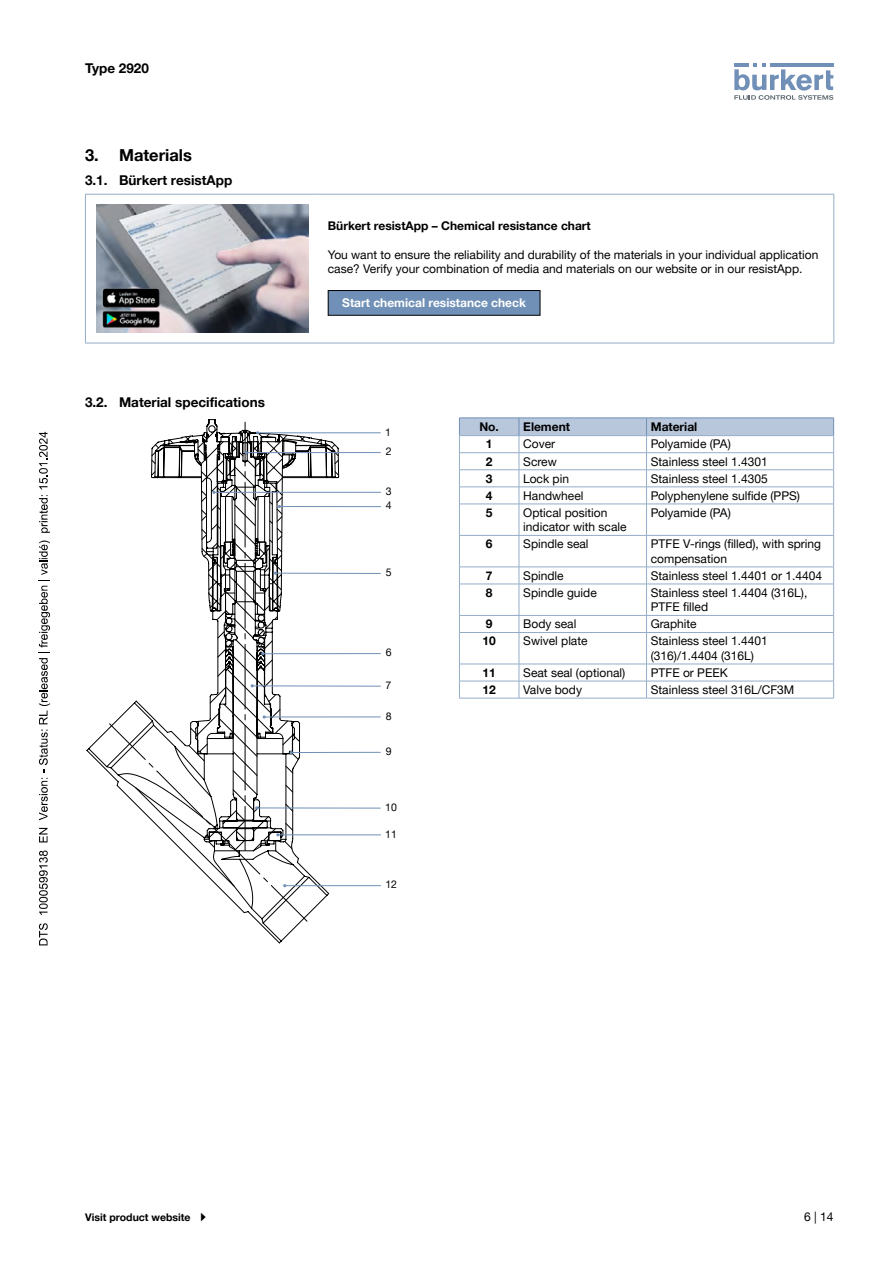
<style>
.page{position:relative;width:893px;height:1263px;background:#fff}
.page>*{position:absolute;margin:0;border:0;box-sizing:border-box;transform-origin:0 0}
.t1{font:700 16.5px "Helvetica Neue LTW1 G";color:#000}
.t2{font:700 13.5px "Helvetica Neue LTW1 G";color:#000}
.t3{font:12px/14.4px "Helvetica Neue LTW1 G";color:#000}
.t4{font:700 12px "Helvetica Neue LTW1 G";color:#000}
.t5{font:700 12px "Helvetica Neue LTW1 G";color:#fff}
.t6{font:700 10.5px "Helvetica Neue LTW1 G";color:#000}
.t7{font:10.5px/19.6px "Helvetica Neue LTW1 G";color:#000}
</style>
<div class="page">
<svg style="left:734px;top:63px;width:99px;height:37px"></svg>
<hr style="left:85px;top:194px;width:234px;height:1px;background:#94acc9">
<hr style="left:85px;top:195px;width:1px;height:148px;background:#94acc9">
<hr style="left:319px;top:194px;width:515px;height:1px;background:#94acc9">
<hr style="left:833px;top:195px;width:1px;height:148px;background:#94acc9">
<hr style="left:85px;top:343px;width:234px;height:1px;background:#94acc9">
<hr style="left:319px;top:343px;width:515px;height:1px;background:#94acc9">
<img style="left:96px;top:205px;width:213px;height:127px">
<div style="left:328px;top:290px;width:212px;height:25px;background:#7090b7"></div>
<div style="left:328px;top:290px;width:212px;height:26px;border:1px solid #000"></div>
<svg style="left:86px;top:433px;width:253px;height:511px"></svg>
<svg style="left:208px;top:419px;width:128px;height:425px"></svg>
<svg style="left:109px;top:422px;width:199px;height:500px"></svg>
<hr style="left:258px;top:432px;width:122px;height:1px;background:#7090b7">
<hr style="left:246px;top:452px;width:134px;height:1px;background:#7090b7">
<hr style="left:214px;top:492px;width:167px;height:1px;background:#7090b7">
<hr style="left:279px;top:506px;width:102px;height:1px;background:#7090b7">
<hr style="left:275px;top:573px;width:105px;height:1px;background:#7090b7">
<hr style="left:263px;top:653px;width:117px;height:1px;background:#7090b7">
<hr style="left:252px;top:686px;width:128px;height:1px;background:#7090b7">
<hr style="left:291px;top:752px;width:89px;height:1px;background:#7090b7">
<hr style="left:264px;top:717px;width:116px;height:1px;background:#7090b7">
<hr style="left:278px;top:834px;width:103px;height:1px;background:#7090b7">
<hr style="left:257px;top:808px;width:123px;height:1px;background:#7090b7">
<hr style="left:285px;top:885px;width:96px;height:1px;background:#7090b7">
<hr style="left:519px;top:504px;width:127px;height:1px;background:#94acc9">
<hr style="left:646px;top:504px;width:188px;height:1px;background:#94acc9">
<hr style="left:646px;top:504px;width:1px;height:31px;background:#94acc9">
<hr style="left:519px;top:535px;width:127px;height:1px;background:#94acc9">
<hr style="left:646px;top:535px;width:188px;height:1px;background:#94acc9">
<hr style="left:646px;top:536px;width:1px;height:31px;background:#94acc9">
<hr style="left:519px;top:567px;width:127px;height:1px;background:#94acc9">
<hr style="left:646px;top:567px;width:188px;height:1px;background:#94acc9">
<svg style="left:646px;top:568px;width:1px;height:16px"></svg>
<hr style="left:519px;top:584px;width:127px;height:1px;background:#94acc9">
<hr style="left:646px;top:584px;width:188px;height:1px;background:#94acc9">
<hr style="left:646px;top:584px;width:1px;height:31px;background:#94acc9">
<hr style="left:519px;top:615px;width:127px;height:1px;background:#94acc9">
<hr style="left:646px;top:615px;width:188px;height:1px;background:#94acc9">
<svg style="left:646px;top:616px;width:1px;height:16px"></svg>
<hr style="left:519px;top:632px;width:127px;height:1px;background:#94acc9">
<hr style="left:646px;top:632px;width:188px;height:1px;background:#94acc9">
<hr style="left:646px;top:633px;width:1px;height:31px;background:#94acc9">
<hr style="left:519px;top:664px;width:127px;height:1px;background:#94acc9">
<hr style="left:646px;top:664px;width:188px;height:1px;background:#94acc9">
<hr style="left:519px;top:681px;width:127px;height:1px;background:#94acc9">
<hr style="left:646px;top:681px;width:188px;height:1px;background:#94acc9">
<svg style="left:646px;top:664px;width:1px;height:34px"></svg>
<hr style="left:519px;top:698px;width:127px;height:1px;background:#94acc9">
<hr style="left:646px;top:698px;width:188px;height:1px;background:#94acc9">
<hr style="left:459px;top:504px;width:60px;height:1px;background:#94acc9">
<hr style="left:459px;top:504px;width:1px;height:31px;background:#94acc9">
<hr style="left:459px;top:535px;width:60px;height:1px;background:#94acc9">
<hr style="left:459px;top:536px;width:1px;height:31px;background:#94acc9">
<hr style="left:459px;top:567px;width:60px;height:1px;background:#94acc9">
<svg style="left:459px;top:568px;width:1px;height:16px"></svg>
<hr style="left:459px;top:584px;width:60px;height:1px;background:#94acc9">
<hr style="left:459px;top:584px;width:1px;height:31px;background:#94acc9">
<hr style="left:459px;top:615px;width:60px;height:1px;background:#94acc9">
<svg style="left:459px;top:616px;width:1px;height:16px"></svg>
<hr style="left:459px;top:632px;width:60px;height:1px;background:#94acc9">
<hr style="left:459px;top:633px;width:1px;height:31px;background:#94acc9">
<hr style="left:459px;top:664px;width:60px;height:1px;background:#94acc9">
<hr style="left:459px;top:681px;width:60px;height:1px;background:#94acc9">
<svg style="left:459px;top:664px;width:1px;height:34px"></svg>
<hr style="left:459px;top:698px;width:60px;height:1px;background:#94acc9">
<svg style="left:459px;top:418px;width:375px;height:86px"></svg>
<hr style="left:519px;top:504px;width:1px;height:31px;background:#94acc9">
<hr style="left:833px;top:504px;width:1px;height:31px;background:#94acc9">
<hr style="left:519px;top:536px;width:1px;height:31px;background:#94acc9">
<hr style="left:833px;top:536px;width:1px;height:31px;background:#94acc9">
<svg style="left:519px;top:567px;width:1px;height:17px"></svg>
<svg style="left:833px;top:567px;width:1px;height:17px"></svg>
<hr style="left:519px;top:584px;width:1px;height:31px;background:#94acc9">
<hr style="left:833px;top:584px;width:1px;height:31px;background:#94acc9">
<svg style="left:519px;top:616px;width:1px;height:16px"></svg>
<svg style="left:833px;top:616px;width:1px;height:16px"></svg>
<hr style="left:519px;top:633px;width:1px;height:31px;background:#94acc9">
<hr style="left:833px;top:633px;width:1px;height:31px;background:#94acc9">
<svg style="left:519px;top:664px;width:1px;height:34px"></svg>
<svg style="left:833px;top:664px;width:1px;height:34px"></svg>
<svg style="left:39px;top:923px;width:9px;height:22px"></svg>
<svg style="left:39px;top:850px;width:9px;height:65px"></svg>
<svg style="left:39px;top:828px;width:9px;height:14px"></svg>
<svg style="left:39px;top:540px;width:11px;height:280px"></svg>
<svg style="left:39px;top:495px;width:11px;height:38px"></svg>
<svg style="left:39px;top:432px;width:9px;height:57px"></svg>
<p class="t2" style="left:85px;top:60px;width:65px">Type 2920</p>
<h1 class="t1" style="left:85px;top:145px;width:108px">3. Materials</h1>
<p class="t2" style="left:85px;top:172px;width:149px">3.1. Bürkert resistApp</p>
<p class="t2" style="left:85px;top:394px;width:181px">3.2. Material specifications</p>
<p class="t4" style="left:328px;top:218px;width:265px">Bürkert resistApp – Chemical resistance chart</p>
<p class="t3" style="left:328px;top:247px;width:492px">You want to ensure the reliability and durability of the materials in your individual application case? Verify your combination of media and materials on our website or in our resistApp.</p>
<p class="t5" style="left:342px;top:295px;width:185px">Start chemical resistance check</p>
<p class="t7" style="left:385px;top:422px;width:8px">1<br>2</p>
<p class="t7" style="left:386px;top:484px;width:7px;line-height:14.4px">3<br>4</p>
<p class="t7" style="left:386px;top:563px;width:7px">5</p>
<p class="t7" style="left:386px;top:643px;width:7px">6</p>
<p class="t7" style="left:386px;top:675px;width:7px">7</p>
<p class="t7" style="left:386px;top:706px;width:7px">8</p>
<p class="t7" style="left:386px;top:741px;width:7px">9</p>
<p class="t7" style="left:385px;top:797px;width:13px">10</p>
<p class="t7" style="left:385px;top:824px;width:13px">11</p>
<p class="t7" style="left:385px;top:875px;width:13px">12</p>
<p class="t4" style="left:479px;top:419px;width:92px">No. Element</p>
<p class="t4" style="left:651px;top:419px;width:48px">Material</p>
<p class="t4" style="left:486px;top:437px;width:8px">1</p>
<p class="t3" style="left:523px;top:437px;width:33px">Cover</p>
<p class="t3" style="left:651px;top:437px;width:81px">Polyamide (PA)</p>
<p class="t4" style="left:486px;top:454px;width:8px">2</p>
<p class="t3" style="left:523px;top:454px;width:35px">Screw</p>
<p class="t3" style="left:651px;top:454px;width:118px">Stainless steel 1.4301</p>
<p class="t4" style="left:486px;top:471px;width:8px">3</p>
<p class="t3" style="left:523px;top:471px;width:47px">Lock pin</p>
<p class="t3" style="left:651px;top:471px;width:118px">Stainless steel 1.4305</p>
<p class="t4" style="left:486px;top:488px;width:8px">4</p>
<p class="t3" style="left:523px;top:488px;width:62px">Handwheel</p>
<p class="t3" style="left:651px;top:488px;width:151px">Polyphenylene sulfide (PPS)</p>
<p class="t4" style="left:486px;top:505px;width:8px">5</p>
<p class="t3" style="left:523px;top:505px;width:105px">Optical position indicator with scale</p>
<p class="t3" style="left:651px;top:505px;width:81px">Polyamide (PA)</p>
<p class="t4" style="left:486px;top:537px;width:8px">6</p>
<p class="t3" style="left:523px;top:537px;width:67px">Spindle seal</p>
<p class="t3" style="left:651px;top:537px;width:172px">PTFE V-rings (filled), with spring compensation</p>
<p class="t4" style="left:486px;top:568px;width:8px">7</p>
<p class="t3" style="left:523px;top:568px;width:42px">Spindle</p>
<p class="t3" style="left:651px;top:568px;width:173px">Stainless steel 1.4401 or 1.4404</p>
<p class="t4" style="left:486px;top:585px;width:8px">8</p>
<p class="t3" style="left:523px;top:585px;width:75px">Spindle guide</p>
<p class="t3" style="left:651px;top:585px;width:158px">Stainless steel 1.4404 (316L),<br>PTFE filled</p>
<p class="t4" style="left:486px;top:617px;width:8px">9</p>
<p class="t3" style="left:523px;top:617px;width:55px">Body seal</p>
<p class="t3" style="left:651px;top:617px;width:47px">Graphite</p>
<p class="t4" style="left:482px;top:634px;width:15px">10</p>
<p class="t3" style="left:523px;top:634px;width:66px">Swivel plate</p>
<p class="t3" style="left:651px;top:634px;width:118px">Stainless steel 1.4401 (316)/1.4404 (316L)</p>
<p class="t4" style="left:482px;top:665px;width:15px">11</p>
<p class="t3" style="left:523px;top:665px;width:103px">Seat seal (optional)</p>
<p class="t3" style="left:651px;top:665px;width:78px">PTFE or PEEK</p>
<p class="t4" style="left:482px;top:682px;width:15px">12</p>
<p class="t3" style="left:523px;top:682px;width:60px">Valve body</p>
<p class="t3" style="left:651px;top:682px;width:145px">Stainless steel 316L/CF3M</p>
<p class="t6" style="left:85px;top:1211px;width:107px">Visit product website</p>
<p class="t3" style="left:804px;top:1209px;width:31px">6 | 14</p>
</div>
